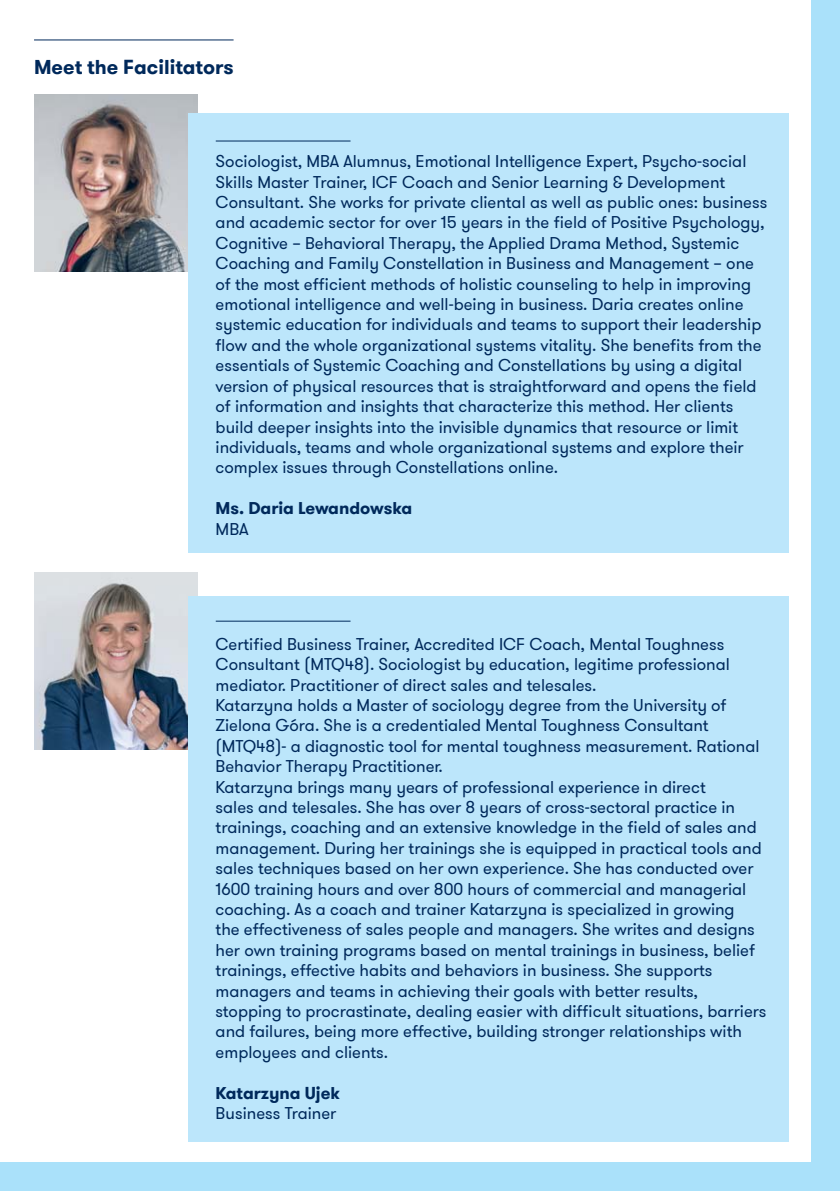
<style>
.page{position:relative;width:840px;height:1191px;background:#fff}
.page>*{position:absolute;margin:0;border:0;box-sizing:border-box;transform-origin:0 0}
.t1{font:700 20px "GT Walsheim Pro";color:#00295b}
.t2{font:17px/20.4px "GT Walsheim Pro";color:#00295b}
.t3{font:700 17px "GT Walsheim Pro";color:#00295b}
</style>
<div class="page">
<img style="left:34px;top:95px;width:163px;height:177px">
<img style="left:34px;top:572px;width:163px;height:177px">
<div style="left:189px;top:114px;width:599px;height:439px;background:#bce6fb"></div>
<div style="left:189px;top:596px;width:599px;height:545px;background:#bce6fb"></div>
<hr style="left:216px;top:141px;width:134px;height:1px;background:#00295b">
<hr style="left:216px;top:621px;width:134px;height:1px;background:#00295b">
<div style="left:811px;top:0;width:28px;height:1191px;background:#aae1fa"></div>
<div style="left:0;top:1162px;width:831px;height:29px;background:#aae1fa"></div>
<hr style="left:34px;top:39px;width:199px;height:1px;background:#00295b">
<p class="t1" style="left:34px;top:55px;width:201px">Meet the Facilitators</p>
<p class="t2" style="left:215px;top:151px;width:553px">Sociologist, MBA Alumnus, Emotional Intelligence Expert, Psycho-social Skills Master Trainer, ICF Coach and Senior Learning &amp; Development Consultant. She works for private cliental as well as public ones: business and academic sector for over 15 years in the field of Positive Psychology, Cognitive – Behavioral Therapy, the Applied Drama Method, Systemic Coaching and Family Constellation in Business and Management – one of the most efficient methods of holistic counseling to help in improving emotional intelligence and well-being in business. Daria creates online systemic education for individuals and teams to support their leadership flow and the whole organizational systems vitality. She benefits from the essentials of Systemic Coaching and Constellations by using a digital version of physical resources that is straightforward and opens the field of information and insights that characterize this method. Her clients build deeper insights into the invisible dynamics that resource or limit individuals, teams and whole organizational systems and explore their complex issues through Constellations online.</p>
<p class="t3" style="left:215px;top:497px;width:198px">Ms. Daria Lewandowska</p>
<p class="t2" style="left:215px;top:518px;width:34px">MBA</p>
<p class="t2" style="left:215px;top:633px;width:552px">Certified Business Trainer, Accredited ICF Coach, Mental Toughness Consultant (MTQ48). Sociologist by education, legitime professional mediator. Practitioner of direct sales and telesales.<br>Katarzyna holds a Master of sociology degree from the University of Zielona Góra. She is a credentialed Mental Toughness Consultant (MTQ48)- a diagnostic tool for mental toughness measurement. Rational Behavior Therapy Practitioner.<br>Katarzyna brings many years of professional experience in direct<br>sales and telesales. She has over 8 years of cross-sectoral practice in trainings, coaching and an extensive knowledge in the field of sales and management. During her trainings she is equipped in practical tools and sales techniques based on her own experience. She has conducted over 1600 training hours and over 800 hours of commercial and managerial coaching. As a coach and trainer Katarzyna is specialized in growing<br>the effectiveness of sales people and managers. She writes and designs her own training programs based on mental trainings in business, belief trainings, effective habits and behaviors in business. She supports managers and teams in achieving their goals with better results, stopping to procrastinate, dealing easier with difficult situations, barriers and failures, being more effective, building stronger relationships with employees and clients.</p>
<p class="t3" style="left:215px;top:1081px;width:126px">Katarzyna Ujek</p>
<p class="t2" style="left:215px;top:1102px;width:122px">Business Trainer</p>
</div>
